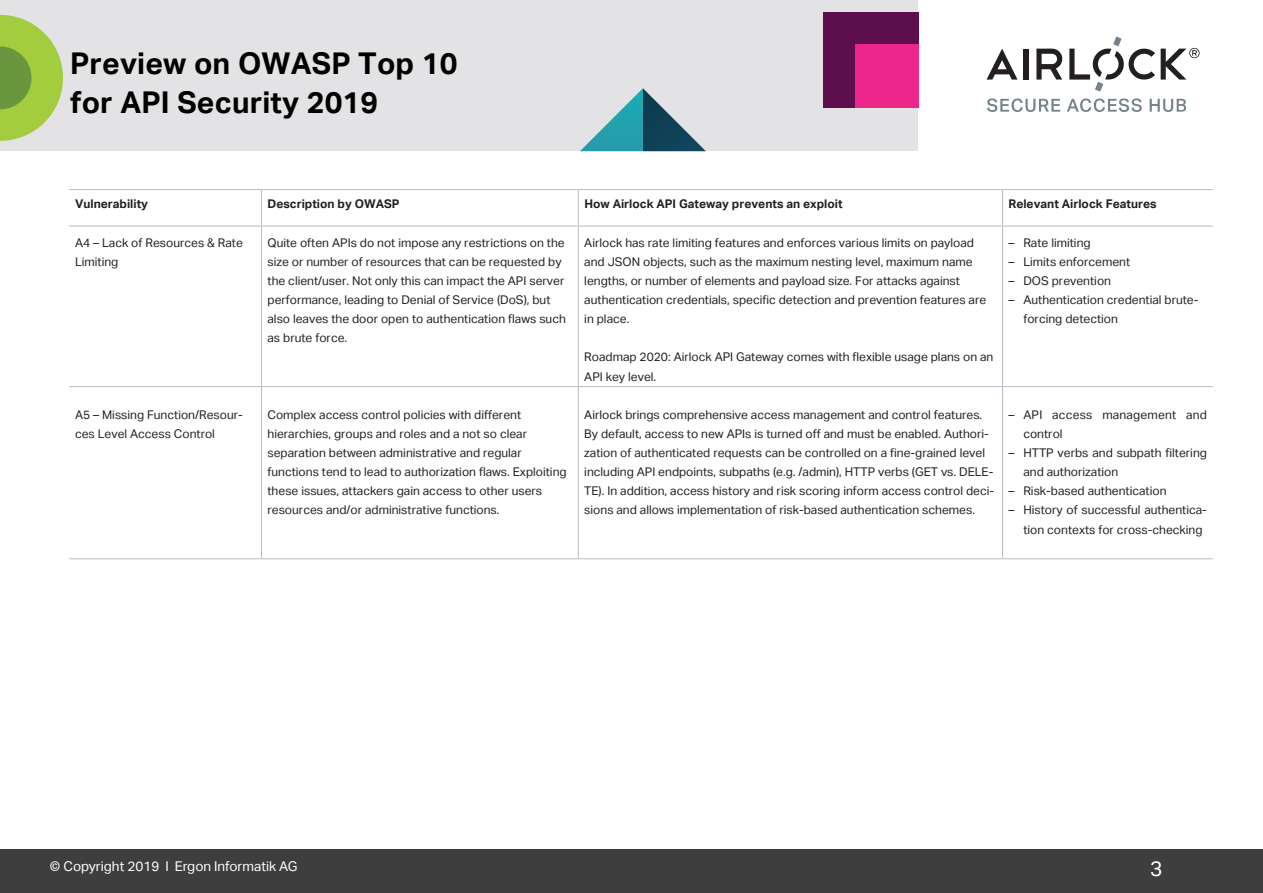
<style>
.page{position:relative;width:1263px;height:893px;background:#fff}
.page>*{position:absolute;margin:0;border:0;box-sizing:border-box;transform-origin:0 0}
.t1{font:700 30px/38.2px "Aktiv Grotesk";letter-spacing:.005em;color:#000}
.t2{font:21px "Aktiv Grotesk";color:#fff}
.t3{font:13.5px "Aktiv Grotesk";color:#fff}
.t4{font:12px/19.2px "Aktiv Grotesk";color:#231f20}
.t5{font:700 12px "Aktiv Grotesk";color:#231f20}
</style>
<div class="page">
<div style="left:0;top:0;width:917px;height:151px;background:#e3e3e5"></div>
<svg style="left:987px;top:98px;width:199px;height:14px"></svg>
<svg style="left:1036px;top:49px;width:26px;height:31px"></svg>
<div style="left:1023px;top:49px;width:5px;height:31px;background:#231f20"></div>
<svg style="left:986px;top:49px;width:31px;height:31px"></svg>
<svg style="left:1069px;top:37px;width:86px;height:55px"></svg>
<svg style="left:1161px;top:48px;width:38px;height:32px"></svg>
<div style="left:0;top:849px;width:1263px;height:44px;background:#3e3e3f"></div>
<div style="left:824px;top:13px;width:94px;height:94px;background:#5c0f4c"></div>
<div style="left:855px;top:44px;width:63px;height:63px;background:#ed268b"></div>
<svg style="left:0;top:15px;width:63px;height:126px"></svg>
<svg style="left:580px;top:88px;width:126px;height:63px"></svg>
<hr style="left:69px;top:189px;width:192px;height:1px;background:#babcc3">
<hr style="left:261px;top:189px;width:317px;height:1px;background:#babcc3">
<hr style="left:261px;top:190px;width:1px;height:36px;background:#babcc3">
<hr style="left:578px;top:189px;width:424px;height:1px;background:#babcc3">
<hr style="left:578px;top:190px;width:1px;height:36px;background:#babcc3">
<hr style="left:1002px;top:189px;width:211px;height:1px;background:#babcc3">
<hr style="left:1002px;top:190px;width:1px;height:36px;background:#babcc3">
<hr style="left:69px;top:226px;width:192px;height:1px;background:#babcc3">
<hr style="left:261px;top:226px;width:317px;height:1px;background:#babcc3">
<hr style="left:261px;top:226px;width:1px;height:160px;background:#babcc3">
<hr style="left:578px;top:226px;width:424px;height:1px;background:#babcc3">
<hr style="left:578px;top:226px;width:1px;height:160px;background:#babcc3">
<hr style="left:1002px;top:226px;width:211px;height:1px;background:#babcc3">
<hr style="left:1002px;top:226px;width:1px;height:160px;background:#babcc3">
<hr style="left:69px;top:386px;width:192px;height:1px;background:#babcc3">
<hr style="left:261px;top:386px;width:317px;height:1px;background:#babcc3">
<hr style="left:261px;top:387px;width:1px;height:171px;background:#babcc3">
<hr style="left:578px;top:386px;width:424px;height:1px;background:#babcc3">
<hr style="left:578px;top:387px;width:1px;height:171px;background:#babcc3">
<hr style="left:1002px;top:386px;width:211px;height:1px;background:#babcc3">
<hr style="left:1002px;top:387px;width:1px;height:171px;background:#babcc3">
<hr style="left:69px;top:558px;width:192px;height:1px;background:#babcc3">
<hr style="left:261px;top:558px;width:317px;height:1px;background:#babcc3">
<hr style="left:578px;top:558px;width:424px;height:1px;background:#babcc3">
<hr style="left:1002px;top:558px;width:211px;height:1px;background:#babcc3">
<h1 class="t1" style="left:70px;top:45px;width:389px">Preview on OWASP Top 10 for API Security 2019</h1>
<p class="t5" style="left:75px;top:197px;width:74px">Vulnerability</p>
<p class="t5" style="left:267px;top:197px;width:134px">Description by OWASP</p>
<p class="t5" style="left:584px;top:197px;width:260px">How Airlock API Gateway prevents an exploit</p>
<p class="t5" style="left:1008px;top:197px;width:150px">Relevant Airlock Features</p>
<p class="t4" style="left:75px;top:233px;width:169px">A4 – Lack of Resources &amp; Rate<br>Limiting</p>
<p class="t4" style="left:267px;top:233px;width:300px">Quite often APIs do not impose any restrictions on the size or number of resources that can be requested by the client/user. Not only this can impact the API server performance, leading to Denial of Service (DoS), but also leaves the door open to authentication flaws such as brute force.</p>
<p class="t4" style="left:584px;top:233px;width:403px">Airlock has rate limiting features and enforces various limits on payload and JSON objects, such as the maximum nesting level, maximum name lengths, or number of elements and payload size. For attacks against authentication credentials, specific detection and prevention features are in place.</p>
<p class="t4" style="left:584px;top:348px;width:411px">Roadmap 2020: Airlock API Gateway comes with flexible usage plans on an<br>API key level.</p>
<p class="t4" style="left:1008px;top:233px;width:84px">– Rate limiting</p>
<p class="t4" style="left:1008px;top:252px;width:123px">– Limits enforcement</p>
<p class="t4" style="left:1008px;top:271px;width:104px">– DOS prevention</p>
<p class="t4" style="left:1023px;top:290px;width:177px;text-indent:-15px">– Authentication credential brute&shy;forcing detection</p>
<p class="t4" style="left:75px;top:405px;width:169px">A5 – Missing Function/Resour&shy;ces Level Access Control</p>
<p class="t4" style="left:267px;top:405px;width:301px">Complex access control policies with different hierarchies, groups and roles and a not so clear separation between administrative and regular functions tend to lead to authorization flaws. Exploiting these issues, attackers gain access to other users resources and/or administrative functions.</p>
<p class="t4" style="left:584px;top:405px;width:411px">Airlock brings comprehensive access management and control features.<br>By default, access to new APIs is turned off and must be enabled. Authori&shy;zation of authenticated requests can be controlled on a fine-grained level including API endpoints, subpaths (e.g. /admin), HTTP verbs (GET vs. DELE-TE). In addition, access history and risk scoring inform access control deci&shy;sions and allows implementation of risk-based authentication schemes.</p>
<p class="t4" style="left:1023px;top:405px;width:185px;text-indent:-15px">– API access management and control</p>
<p class="t4" style="left:1023px;top:443px;width:185px;text-indent:-15px">– HTTP verbs and subpath filtering and authorization</p>
<p class="t4" style="left:1008px;top:482px;width:160px">– Risk-based authentication</p>
<p class="t4" style="left:1023px;top:501px;width:185px;text-indent:-15px">– History of successful authentica&shy;tion contexts for cross-checking</p>
<p class="t3" style="left:50px;top:859px;width:249px">© Copyright 2019 I Ergon Informatik AG</p>
<h2 class="t2" style="left:1150px;top:856px;width:14px">3</h2>
</div>
